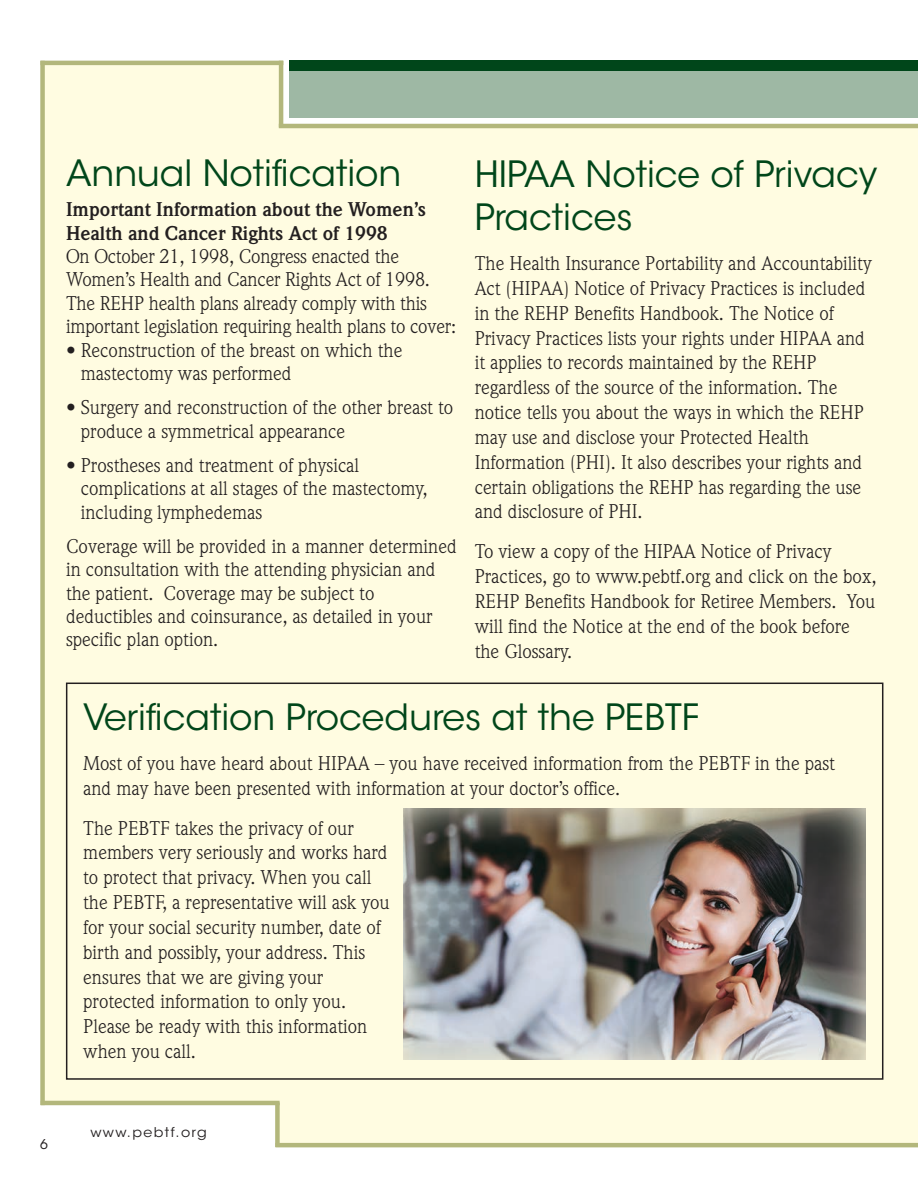
<style>
.page{position:relative;width:918px;height:1188px;background:#fff}
.page>*{position:absolute;margin:0;border:0;box-sizing:border-box;transform-origin:0 0}
.t1{font:36px/43.2px "ITC Avant Garde Std";color:#00461a}
.t2{font:19.5px/24.9px "Weidemann";color:#231f20}
.t3{font:700 19.5px/23.4px "Weidemann";color:#231f20}
.t4{font:13.5px "ITC Avant Garde Std";color:#231f20}
.t5{font:13.35px "ITC Avant Garde Std";letter-spacing:.1em;color:#231f20;scale:1.06 1}
</style>
<div class="page">
<div style="left:43px;top:62px;width:875px;height:1081px;background:#fffce1"></div>
<div style="left:275px;top:1102px;width:5px;height:45px;background:#b3b77c"></div>
<div style="left:289px;top:61px;width:629px;height:16px;background:#00461a"></div>
<div style="left:289px;top:72px;width:629px;height:46px;background:#9eb8a4"></div>
<hr style="left:40px;top:61px;width:243px;height:4px;background:#b3b77c">
<hr style="left:279px;top:61px;width:4px;height:66px;background:#b3b77c">
<hr style="left:279px;top:124px;width:639px;height:4px;background:#b3b77c">
<hr style="left:41px;top:1101px;width:239px;height:4px;background:#b3b77c">
<hr style="left:275px;top:1143px;width:643px;height:4px;background:#b3b77c">
<div style="left:40px;top:61px;width:5px;height:1044px;background:#b3b77c"></div>
<div style="left:66px;top:683px;width:817px;height:397px;border:2px solid #231f20"></div>
<img style="left:403px;top:808px;width:463px;height:252px">
<h1 class="t1" style="left:66px;top:154px;width:337px">Annual Notification</h1>
<p class="t3" style="left:66px;top:199px;width:362px">Important Information about the Women’s<br>Health and Cancer Rights Act of 1998</p>
<p class="t2" style="left:66px;top:246px;width:392px;line-height:23.4px">On October 21, 1998, Congress enacted the Women’s Health and Cancer Rights Act of 1998.<br>The REHP health plans already comply with this important legislation requiring health plans to cover:</p>
<p class="t2" style="left:81px;top:340px;width:323px;line-height:23.4px;text-indent:-15px">• Reconstruction of the breast on which the mastectomy was performed</p>
<p class="t2" style="left:81px;top:398px;width:374px;line-height:23.4px;text-indent:-15px">• Surgery and reconstruction of the other breast to produce a symmetrical appearance</p>
<p class="t2" style="left:81px;top:455px;width:348px;line-height:23.4px;text-indent:-15px">• Prostheses and treatment of physical complications at all stages of the mastectomy, including lymphedemas</p>
<p class="t2" style="left:66px;top:536px;width:392px;line-height:23.4px">Coverage will be provided in a manner determined in consultation with the attending physician and the patient. Coverage may be subject to deductibles and coinsurance, as detailed in your specific plan option.</p>
<h1 class="t1" style="left:475px;top:156px;width:404px">HIPAA Notice of Privacy<br>Practices</h1>
<p class="t2" style="left:475px;top:253px;width:398px">The Health Insurance Portability and Accountability Act (HIPAA) Notice of Privacy Practices is included in the REHP Benefits Handbook. The Notice of Privacy Practices lists your rights under HIPAA and it applies to records maintained by the REHP regardless of the source of the information. The notice tells you about the ways in which the REHP may use and disclose your Protected Health Information (PHI). It also describes your rights and certain obligations the REHP has regarding the use and disclosure of PHI.</p>
<p class="t2" style="left:475px;top:541px;width:404px">To view a copy of the HIPAA Notice of Privacy Practices, go to www.pebtf.org and click on the box, REHP Benefits Handbook for Retiree Members. You will find the Notice at the end of the book before the Glossary.</p>
<h1 class="t1" style="left:83px;top:699px;width:618px">Verification Procedures at the PEBTF</h1>
<p class="t2" style="left:83px;top:752px;width:753px">Most of you have heard about HIPAA – you have received information from the PEBTF in the past and may have been presented with information at your doctor’s office.</p>
<p class="t2" style="left:83px;top:817px;width:308px">The PEBTF takes the privacy of our members very seriously and works hard to protect that privacy. When you call the PEBTF, a representative will ask you for your social security number, date of birth and possibly, your address. This ensures that we are giving your protected information to only you.<br>Please be ready with this information when you call.</p>
<p class="t4" style="left:40px;top:1140px;width:9px">6</p>
<p class="t5" style="left:90px;top:1127px;width:111px">www.pebtf.org</p>
</div>
